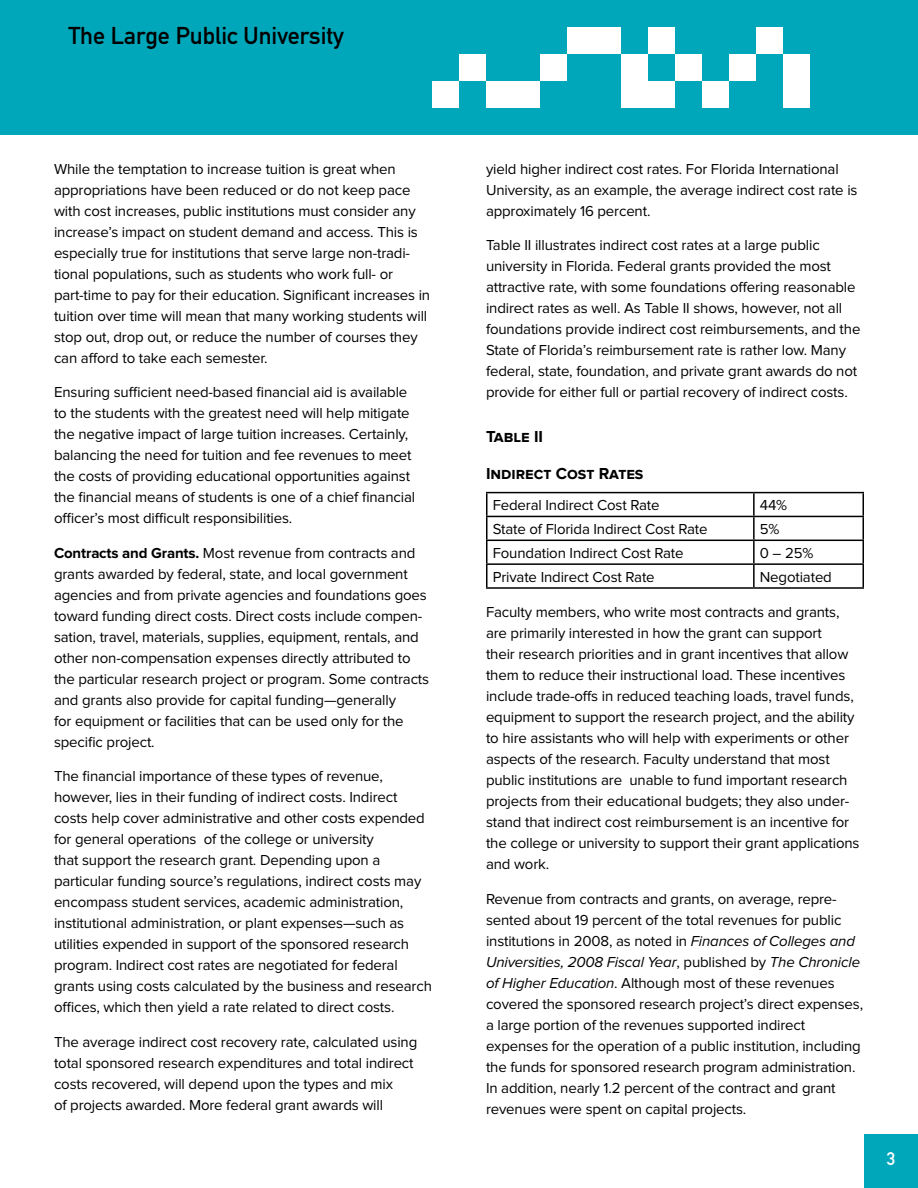
<style>
.page{position:relative;width:918px;height:1188px;background:#fff}
.page>*{position:absolute;margin:0;border:0;box-sizing:border-box;transform-origin:0 0}
.t1{font:24px "DIN Mittelschrift Std";color:#000}
.t2{font:18px "DIN Mittelschrift Std";color:#fff}
.t3{font:700 16.5px "Proxima Nova S";color:#000}
.t4{font:15px/21px "Proxima Nova";letter-spacing:-.01em;color:#000}
.s1{font-weight:700}
.s2{font-style:italic}
</style>
<div class="page">
<div style="left:864px;top:1134px;width:54px;height:54px;background:#00a6b9"></div>
<div style="left:0;top:0;width:918px;height:135px;background:#00a6b9"></div>
<div style="left:459px;top:54px;width:27px;height:27px;background:#fff"></div>
<div style="left:432px;top:81px;width:27px;height:27px;background:#fff"></div>
<div style="left:513px;top:81px;width:27px;height:27px;background:#fff"></div>
<div style="left:486px;top:81px;width:27px;height:27px;background:#fff"></div>
<div style="left:621px;top:81px;width:27px;height:27px;background:#fff"></div>
<div style="left:540px;top:54px;width:27px;height:27px;background:#fff"></div>
<div style="left:567px;top:27px;width:27px;height:27px;background:#fff"></div>
<div style="left:594px;top:27px;width:27px;height:27px;background:#fff"></div>
<div style="left:621px;top:54px;width:27px;height:27px;background:#fff"></div>
<div style="left:648px;top:27px;width:27px;height:27px;background:#fff"></div>
<div style="left:675px;top:54px;width:27px;height:27px;background:#fff"></div>
<div style="left:702px;top:81px;width:27px;height:27px;background:#fff"></div>
<div style="left:648px;top:81px;width:27px;height:27px;background:#fff"></div>
<div style="left:729px;top:54px;width:27px;height:27px;background:#fff"></div>
<div style="left:783px;top:81px;width:27px;height:27px;background:#fff"></div>
<div style="left:756px;top:27px;width:27px;height:27px;background:#fff"></div>
<div style="left:783px;top:54px;width:27px;height:27px;background:#fff"></div>
<hr style="left:486px;top:492px;width:268px;height:1px;background:#000">
<hr style="left:486px;top:493px;width:2px;height:23px;background:#000">
<hr style="left:754px;top:492px;width:110px;height:1px;background:#000">
<hr style="left:753px;top:493px;width:2px;height:23px;background:#000">
<hr style="left:862px;top:493px;width:2px;height:23px;background:#000">
<hr style="left:486px;top:516px;width:268px;height:1px;background:#000">
<hr style="left:486px;top:517px;width:2px;height:23px;background:#000">
<hr style="left:754px;top:516px;width:110px;height:1px;background:#000">
<hr style="left:753px;top:517px;width:2px;height:23px;background:#000">
<hr style="left:862px;top:517px;width:2px;height:23px;background:#000">
<hr style="left:486px;top:540px;width:268px;height:1px;background:#000">
<hr style="left:486px;top:541px;width:2px;height:22px;background:#000">
<hr style="left:754px;top:540px;width:110px;height:1px;background:#000">
<hr style="left:753px;top:541px;width:2px;height:22px;background:#000">
<hr style="left:862px;top:541px;width:2px;height:22px;background:#000">
<hr style="left:486px;top:563px;width:268px;height:2px;background:#000">
<hr style="left:486px;top:565px;width:2px;height:22px;background:#000">
<hr style="left:754px;top:563px;width:110px;height:2px;background:#000">
<hr style="left:753px;top:565px;width:2px;height:22px;background:#000">
<hr style="left:862px;top:565px;width:2px;height:22px;background:#000">
<hr style="left:486px;top:587px;width:268px;height:2px;background:#000">
<hr style="left:754px;top:587px;width:110px;height:2px;background:#000">
<h1 class="t1" style="left:69px;top:22px;width:277px">The Large Public University</h1>
<p class="t4" style="left:54px;top:159px;width:378px">While the temptation to increase tuition is great when appropriations have been reduced or do not keep pace with cost increases, public institutions must consider any increase’s impact on student demand and access. This is especially true for institutions that serve large non-tradi&shy;tional populations, such as students who work full- or part-time to pay for their education. Significant increases in tuition over time will mean that many working students will stop out, drop out, or reduce the number of courses they can afford to take each semester.</p>
<p class="t4" style="left:54px;top:382px;width:363px">Ensuring sufficient need-based financial aid is available to the students with the greatest need will help mitigate the negative impact of large tuition increases. Certainly, balancing the need for tuition and fee revenues to meet the costs of providing educational opportunities against the financial means of students is one of a chief financial officer’s most difficult responsibilities.</p>
<p class="t4" style="left:54px;top:543px;width:377px"><span class="s1">Contracts and Grants.</span> Most revenue from contracts and grants awarded by federal, state, and local government agencies and from private agencies and foundations goes toward funding direct costs. Direct costs include compen&shy;sation, travel, materials, supplies, equipment, rentals, and other non-compensation expenses directly attributed to the particular research project or program. Some contracts and grants also provide for capital funding—generally<br>for equipment or facilities that can be used only for the specific project.</p>
<p class="t4" style="left:54px;top:766px;width:379px">The financial importance of these types of revenue, however, lies in their funding of indirect costs. Indirect costs help cover administrative and other costs expended for general operations of the college or university<br>that support the research grant. Depending upon a particular funding source’s regulations, indirect costs may encompass student services, academic administration, institutional administration, or plant expenses—such as utilities expended in support of the sponsored research program. Indirect cost rates are negotiated for federal grants using costs calculated by the business and research offices, which then yield a rate related to direct costs.</p>
<p class="t4" style="left:54px;top:1032px;width:365px">The average indirect cost recovery rate, calculated using total sponsored research expenditures and total indirect costs recovered, will depend upon the types and mix<br>of projects awarded. More federal grant awards will</p>
<p class="t4" style="left:486px;top:159px;width:373px">yield higher indirect cost rates. For Florida International<br>University, as an example, the average indirect cost rate is approximately 16 percent.</p>
<p class="t4" style="left:486px;top:235px;width:376px">Table II illustrates indirect cost rates at a large public university in Florida. Federal grants provided the most attractive rate, with some foundations offering reasonable indirect rates as well. As Table II shows, however, not all foundations provide indirect cost reimbursements, and the State of Florida’s reimbursement rate is rather low. Many federal, state, foundation, and private grant awards do not provide for either full or partial recovery of indirect costs.</p>
<p class="t3" style="left:486px;top:427px;width:59px">Table II</p>
<p class="t3" style="left:486px;top:464px;width:159px">Indirect Cost Rates</p>
<p class="t4" style="left:493px;top:495px;width:168px">Federal Indirect Cost Rate</p>
<p class="t4" style="left:760px;top:495px;width:29px">44%</p>
<p class="t4" style="left:493px;top:519px;width:216px">State of Florida Indirect Cost Rate</p>
<p class="t4" style="left:760px;top:519px;width:21px">5%</p>
<p class="t4" style="left:493px;top:543px;width:192px">Foundation Indirect Cost Rate</p>
<p class="t4" style="left:760px;top:543px;width:55px">0 – 25%</p>
<p class="t4" style="left:493px;top:567px;width:163px">Private Indirect Cost Rate</p>
<p class="t4" style="left:760px;top:567px;width:74px">Negotiated</p>
<p class="t4" style="left:486px;top:602px;width:375px">Faculty members, who write most contracts and grants, are primarily interested in how the grant can support<br>their research priorities and in grant incentives that allow them to reduce their instructional load. These incentives include trade-offs in reduced teaching loads, travel funds, equipment to support the research project, and the ability to hire assistants who will help with experiments or other aspects of the research. Faculty understand that most public institutions are unable to fund important research projects from their educational budgets; they also under&shy;stand that indirect cost reimbursement is an incentive for the college or university to support their grant applications and work.</p>
<p class="t4" style="left:486px;top:889px;width:379px">Revenue from contracts and grants, on average, repre&shy;sented about 19 percent of the total revenues for public institutions in 2008, as noted in <span class="s2">Finances of Colleges and Universities, 2008 Fiscal Year</span>, published by <span class="s2">The Chronicle of Higher Education</span>. Although most of these revenues covered the sponsored research project’s direct expenses, a large portion of the revenues supported indirect expenses for the operation of a public institution, including the funds for sponsored research program administration.<br>In addition, nearly 1.2 percent of the contract and grant revenues were spent on capital projects.</p>
<p class="t2" style="left:887px;top:1148px;width:10px">3</p>
</div>
